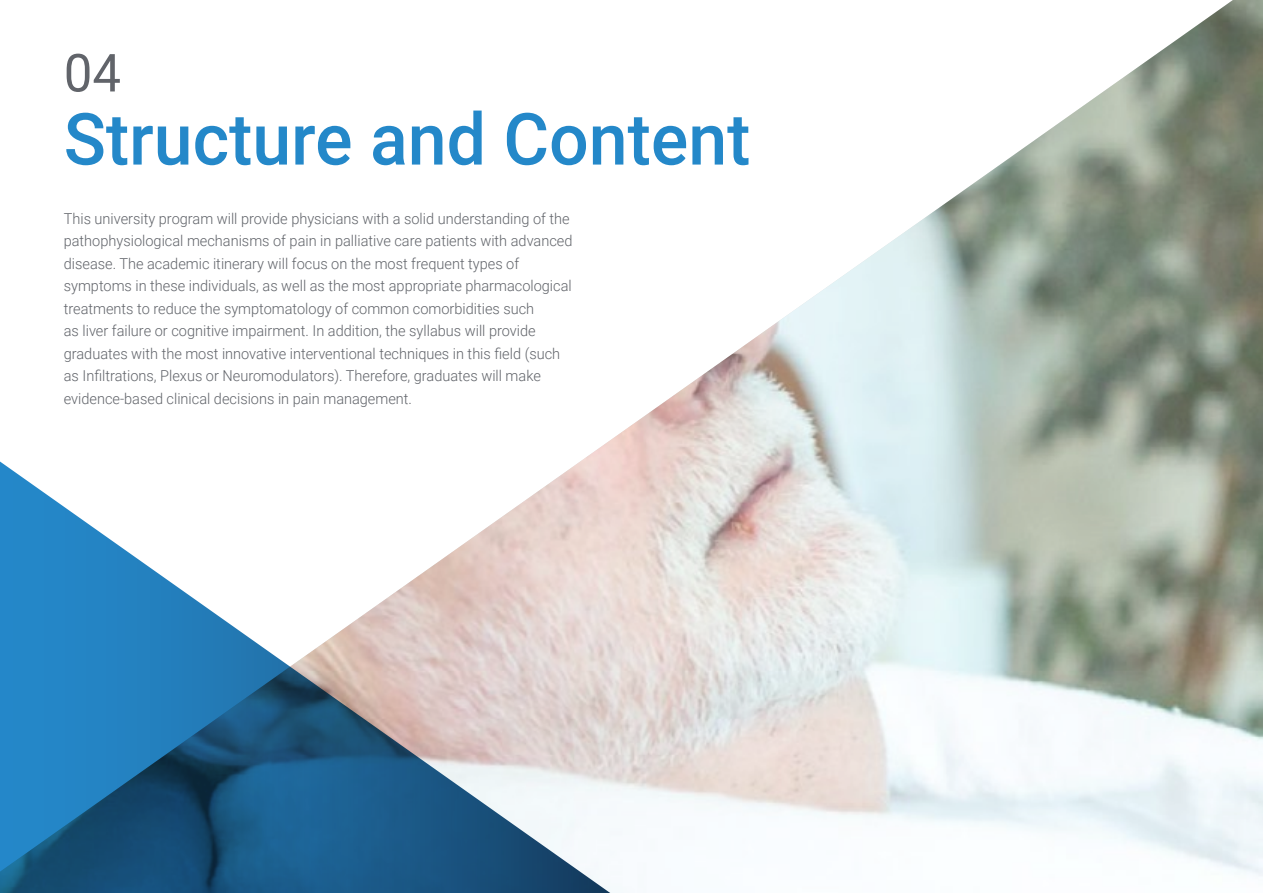
<style>
.page{position:relative;width:1263px;height:893px;background:#fff}
.page>*{position:absolute;margin:0;border:0;box-sizing:border-box;transform-origin:0 0}
.t1{font:500 72px "Roboto";color:#2488c9}
.t2{font:52.5px "Roboto";color:#61646a}
.t3{font:300 15px/22.5px "Roboto";color:#61646a}
</style>
<div class="page">
<img style="left:602px;top:0;width:661px;height:876px">
<svg style="left:0;top:446px;width:640px;height:447px"></svg>
<h2 class="t2" style="left:64px;top:36px;width:59px">04</h2>
<h1 class="t1" style="left:64px;top:89px;width:688px">Structure and Content</h1>
<p class="t3" style="left:64px;top:207px;width:510px">This university program will provide physicians with a solid understanding of the pathophysiological mechanisms of pain in palliative care patients with advanced disease. The academic itinerary will focus on the most frequent types of symptoms in these individuals, as well as the most appropriate pharmacological treatments to reduce the symptomatology of common comorbidities such<br>as liver failure or cognitive impairment. In addition, the syllabus will provide graduates with the most innovative interventional techniques in this field (such as Infiltrations, Plexus or Neuromodulators). Therefore, graduates will make evidence-based clinical decisions in pain management.</p>
</div>
